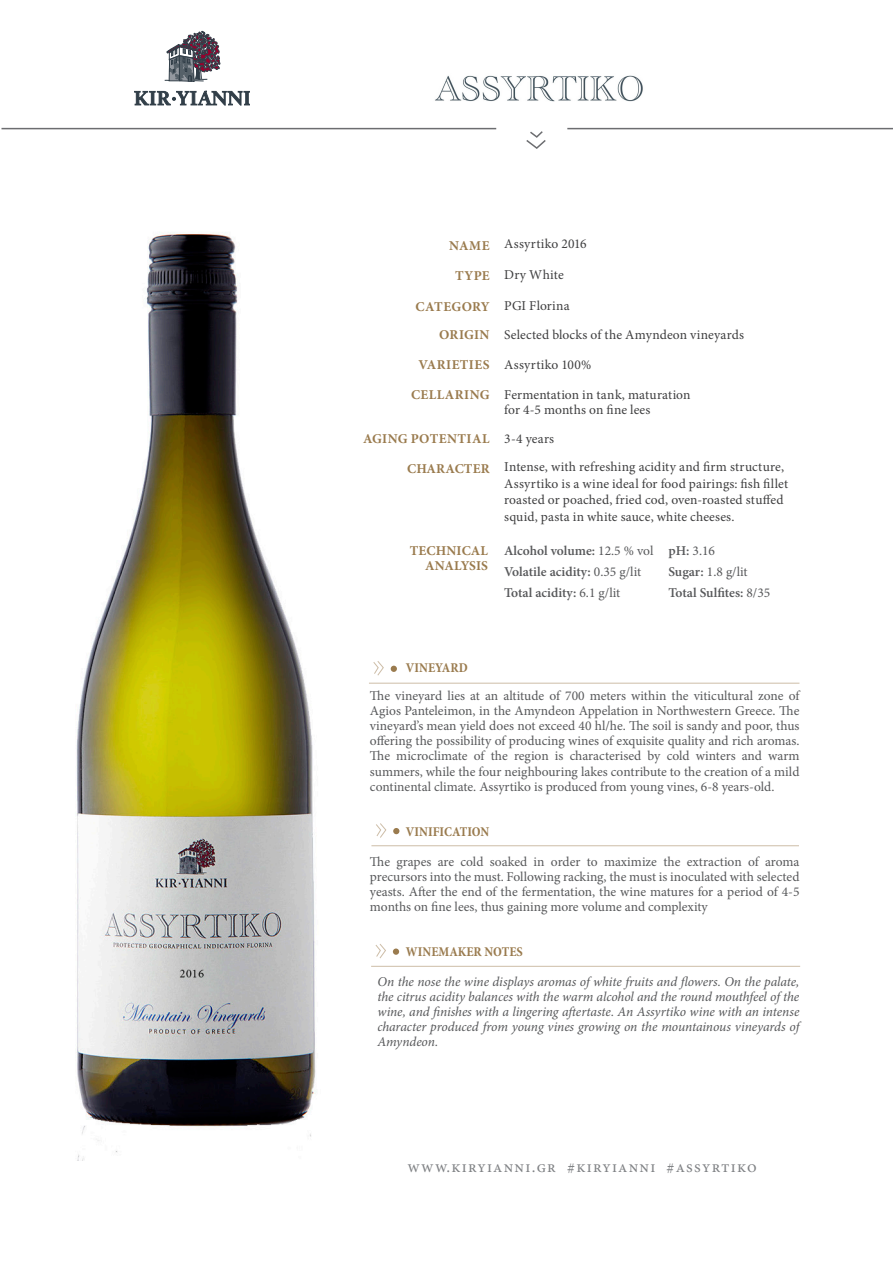
<style>
.page{position:relative;width:893px;height:1263px;background:#fff}
.page>*{position:absolute;margin:0;border:0;box-sizing:border-box;transform-origin:0 0}
.t1{font:16.5px "Minion Pro";letter-spacing:.075em;color:#808285}
.t2{font:13.5px/15px "Minion Pro";color:#57585a;text-align:justify}
.t3{font:13.5px/16.5px "Minion Pro";letter-spacing:.01em;color:#3e3e3f}
.t4{font:italic 13.5px/15px "Minion Pro";letter-spacing:-.01em;color:#57585a;text-align:justify}
.t5{font:600 13.5px "Minion Pro";color:#57585a}
.t6{font:700 13.5px "Minion Pro";letter-spacing:.01em;color:#9a7b4e}
.t7{font:700 condensed 13.5px "Minion Pro";color:#9a7b4e}
.t8{font:700 13.5px "Minion Pro";letter-spacing:.03em;color:#9a7b4e}
.t9{font:700 13.5px "Minion Pro";letter-spacing:.035em;color:#9a7b4e}
.s1{font-weight:400}
.s2{font-weight:600}
</style>
<div class="page">
<img style="left:76px;top:232px;width:448px;height:929px">
<svg style="left:134px;top:91px;width:115px;height:14px"></svg>
<svg style="left:164px;top:31px;width:57px;height:51px"></svg>
<hr style="left:2px;top:128px;width:494px;height:1px;background:#6c6d70">
<hr style="left:567px;top:128px;width:326px;height:1px;background:#6c6d70">
<svg style="left:526px;top:131px;width:20px;height:18px"></svg>
<hr style="left:369px;top:683px;width:430px;height:1px;background:#cdbda7">
<svg style="left:391px;top:666px;width:6px;height:6px"></svg>
<svg style="left:373px;top:660px;width:11px;height:16px"></svg>
<hr style="left:371px;top:966px;width:429px;height:1px;background:#cdbda7">
<div style="left:393px;top:948px;width:6px;height:7px;background:#9a7b4e;border-radius:50%"></div>
<svg style="left:375px;top:943px;width:11px;height:16px"></svg>
<hr style="left:371px;top:845px;width:428px;height:1px;background:#cdbda7">
<svg style="left:393px;top:828px;width:6px;height:6px"></svg>
<svg style="left:375px;top:822px;width:12px;height:16px"></svg>
<img style="left:435px;top:75px;width:208px;height:26px">
<p class="t6" style="left:449px;top:236px;width:42px">NAME</p>
<p class="t6" style="left:455px;top:266px;width:36px">TYPE</p>
<p class="t6" style="left:416px;top:297px;width:76px">CATEGORY</p>
<p class="t6" style="left:439px;top:326px;width:52px">ORIGIN</p>
<p class="t8" style="left:418px;top:356px;width:73px">VARIETIES</p>
<p class="t9" style="left:411px;top:386px;width:80px">CELLARING</p>
<p class="t6" style="left:363px;top:429px;width:128px">AGING POTENTIAL</p>
<p class="t6" style="left:407px;top:459px;width:84px">CHARACTER</p>
<p class="t6" style="left:410px;top:541px;width:80px">TECHNICAL</p>
<p class="t6" style="left:425px;top:556px;width:64px">ANALYSIS</p>
<p class="t3" style="left:504px;top:236px;width:84px">Assyrtiko 2016</p>
<p class="t3" style="left:504px;top:266px;width:61px">Dry White</p>
<p class="t3" style="left:504px;top:298px;width:67px">PGI Florina</p>
<p class="t3" style="left:504px;top:326px;width:241px">Selected blocks of the Amyndeon vineyards</p>
<p class="t3" style="left:504px;top:356px;width:89px">Assyrtiko 100%</p>
<p class="t3" style="left:504px;top:387px;width:188px">Fermentation in tank, maturation</p>
<p class="t3" style="left:504px;top:402px;width:148px">for 4-5 months on fine lees</p>
<p class="t3" style="left:504px;top:430px;width:51px">3-4 years</p>
<p class="t3" style="left:504px;top:459px;width:281px">Intense, with refreshing acidity and firm structure,</p>
<p class="t3" style="left:504px;top:475px;width:285px">Assyrtiko is a wine ideal for food pairings: fish fillet roasted or poached, fried cod, oven-roasted stuffed squid, pasta in white sauce, white cheeses.</p>
<p class="t5" style="left:504px;top:541px;width:151px">Alcohol volume: <span class="s1">12.5 % vol</span></p>
<p class="t5" style="left:504px;top:562px;width:139px">Volatile acidity: <span class="s1">0.35 g/lit</span></p>
<p class="t5" style="left:504px;top:583px;width:118px">Total acidity: <span class="s1">6.1 g/lit</span></p>
<p class="t2" style="left:668px;top:543px;width:48px"><span class="s2">pH:</span> 3.16</p>
<p class="t2" style="left:668px;top:564px;width:81px"><span class="s2">Sugar:</span> 1.8 g/lit</p>
<p class="t5" style="left:668px;top:583px;width:103px">Total Sulfites: <span class="s1">8/35</span></p>
<p class="t7" style="left:406px;top:658px;width:63px">VINEYARD</p>
<p class="t2" style="left:370px;top:689px;width:431px">The vineyard lies at an altitude of 700 meters within the viticultural zone of Agios Panteleimon, in the Amyndeon Appelation in Northwestern Greece. The vineyard’s mean yield does not exceed 40 hl/he. The soil is sandy and poor, thus offering the possibility of producing wines of exquisite quality and rich aromas.<br>The microclimate of the region is characterised by cold winters and warm summers, while the four neighbouring lakes contribute to the creation of a mild continental climate. Assyrtiko is produced from young vines, 6-8 years-old.</p>
<p class="t7" style="left:406px;top:822px;width:85px">VINIFICATION</p>
<p class="t2" style="left:370px;top:854px;width:431px">The grapes are cold soaked in order to maximize the extraction of aroma precursors into the must. Following racking, the must is inoculated with selected yeasts. After the end of the fermentation, the wine matures for a period of 4-5 months on fine lees, thus gaining more volume and complexity</p>
<p class="t7" style="left:406px;top:942px;width:119px">WINEMAKER NOTES</p>
<p class="t4" style="left:377px;top:974px;width:423px">On the nose the wine displays aromas of white fruits and flowers. On the palate, the citrus acidity balances with the warm alcohol and the round mouthfeel of the wine, and finishes with a lingering aftertaste. An Assyrtiko wine with an intense character produced from young vines growing on the mountainous vineyards of Amyndeon.</p>
<p class="t1" style="left:407px;top:1156px;width:351px">www.kiryianni.gr #kiryianni #assyrtiko</p>
</div>
